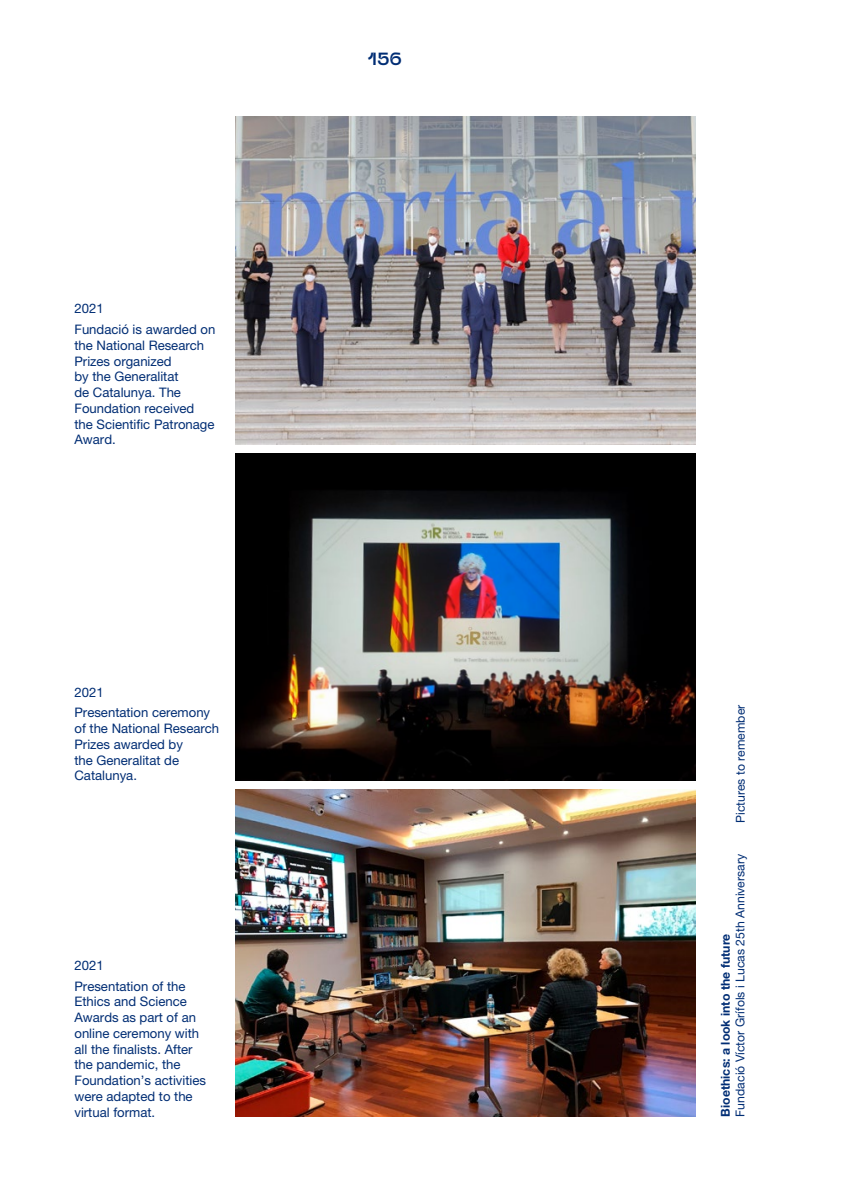
<style>
.page{position:relative;width:844px;height:1191px;background:#fff}
.page>*{position:absolute;margin:0;border:0;box-sizing:border-box;transform-origin:0 0}
.t1{font:700 17.5px "Neue Machina";color:#002d74}
.t2{font:13.12px/15.8px "Helvetica Neue LT Pro";color:#002d74}
.t3{font:12.25px "Helvetica Neue LT Pro";color:#002d74}
.t4{font:700 12.25px "Helvetica Neue LT Pro";color:#002d74}
</style>
<div class="page">
<img style="left:236px;top:789px;width:458px;height:327px">
<img style="left:236px;top:117px;width:458px;height:327px">
<img style="left:236px;top:453px;width:458px;height:327px">
<p class="t2" style="left:74px;top:298px;width:142px;line-height:20.7px">2021<br>Fundació is awarded on</p>
<p class="t2" style="left:74px;top:337px;width:142px">the National Research<br>Prizes organized<br>by the Generalitat<br>de Catalunya. The<br>Foundation received the Scientific Patronage<br>Award.</p>
<p class="t2" style="left:74px;top:681px;width:137px;line-height:20.7px">2021<br>Presentation ceremony</p>
<p class="t2" style="left:74px;top:720px;width:146px">of the National Research<br>Prizes awarded by<br>the Generalitat de<br>Catalunya.</p>
<p class="t2" style="left:74px;top:954px;width:113px;line-height:20.7px">2021<br>Presentation of the</p>
<p class="t2" style="left:74px;top:993px;width:133px">Ethics and Science<br>Awards as part of an online ceremony with all the finalists. After the pandemic, the<br>Foundation’s activities were adapted to the virtual format.</p>
<h1 class="t1" style="left:367px;top:48px;width:36px">156</h1>
<p class="t3" style="left:732px;top:823px;width:120px;rotate:-90deg">Pictures to remember</p>
<p class="t3" style="left:732px;top:1116px;width:264px;rotate:-90deg">Fundació Víctor Grífols i Lucas 25th Anniversary</p>
<p class="t4" style="left:717px;top:1116px;width:184px;rotate:-90deg">Bioethics: a look into the future</p>
</div>
